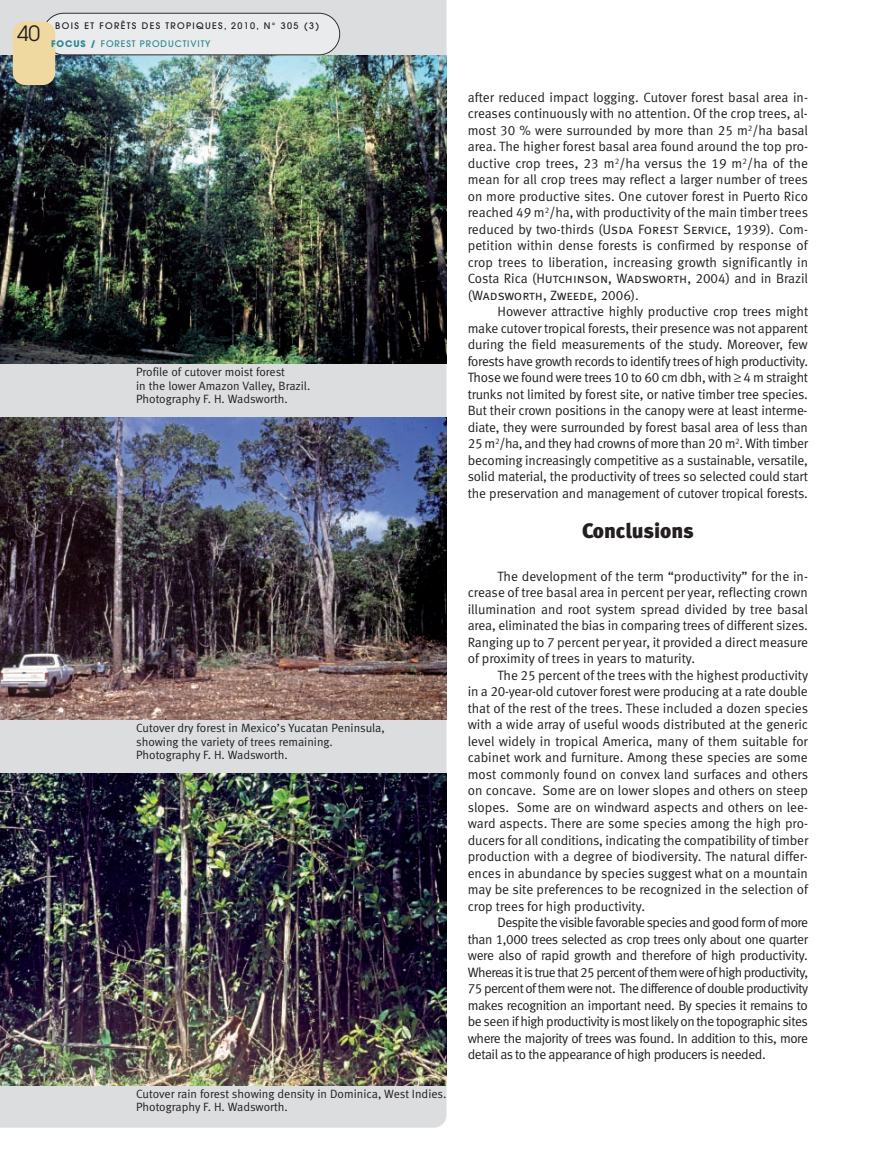
<style>
.page{position:relative;width:893px;height:1149px;background:#fff}
.page>*{position:absolute;margin:0;border:0;box-sizing:border-box;transform-origin:0 0}
.t1{font:21px "Meta Black LF";letter-spacing:-.005em;color:#231f20}
.t2{font:21px "Avant Garde";color:#231f20}
.t3{font:13.5px/16.5px "Meta Normal LF";letter-spacing:-.005em;color:#231f20;text-align:justify}
.t4{font:13.5px "Meta Normal LF Caps";letter-spacing:-.005em;color:#231f20}
.t5{font:12px/13.5px "Meta Normal LF";color:#231f20}
.t6{font:500 9px/18px "Avant Garde";letter-spacing:.15em;color:#231f20}
.s1{font-weight:700;color:#2c8993}
.s2{color:#2c8993}
.s3{font-family:"Meta Normal LF Caps"}
.s4{font-family:"Meta Normal LF"}
</style>
<div class="page">
<div style="left:0;top:0;width:446px;height:1127px;background:#dcdddf"></div>
<img style="left:0;top:55px;width:446px;height:308px">
<img style="left:0;top:772px;width:446px;height:312px">
<img style="left:0;top:417px;width:446px;height:302px">
<svg style="left:43px;top:13px;width:297px;height:42px;background:#e2e3e4"></svg>
<div style="left:13px;top:21px;width:42px;height:64px;background:#f0d9a0;border-radius:13px"></div>
<h1 class="t2" style="left:17px;top:26px;width:25px">40</h1>
<p class="t6" style="left:51px;top:18px;width:270px;text-indent:4px">BOIS ET FORÊTS DES TROPIQUES, 2010, N° 305 (3)<br><span class="s1">FOCUS /</span> <span class="s2">FOREST PRODUCTIVITY</span></p>
<p class="t5" style="left:136px;top:366px;width:176px">Profile of cutover moist forest<br>in the lower Amazon Valley, Brazil.<br>Photography F. H. Wadsworth.</p>
<p class="t5" style="left:136px;top:722px;width:250px">Cutover dry forest in Mexico’s Yucatan Peninsula, showing the variety of trees remaining.<br>Photography F. H. Wadsworth.</p>
<p class="t5" style="left:136px;top:1087px;width:312px">Cutover rain forest showing density in Dominica, West Indies.<br>Photography F. H. Wadsworth.</p>
<p class="t3" style="left:468px;top:90px;width:342px">after reduced impact logging. Cutover forest basal area in&shy;creases continuously with no attention. Of the crop trees, al&shy;most 30 % were surrounded by more than 25 m<sup>2</sup>/ha basal area. The higher forest basal area found around the top pro&shy;ductive crop trees, 23 m<sup>2</sup>/ha versus the 19 m<sup>2</sup>/ha of the mean for all crop trees may reflect a larger number of trees on more productive sites. One cutover forest in Puerto Rico reached 49 m<sup>2</sup>/ha, with productivity of the main timber trees reduced by two-thirds (<span class="s3">Usda Forest Service, 1939</span>). Com&shy;petition within dense forests is confirmed by response of crop trees to liberation, increasing growth significantly in Costa Rica (H<span class="s3">utchinson</span>, W<span class="s3">adsworth,</span> 2004) and in Brazil</p>
<p class="t4" style="left:468px;top:290px;width:173px"><span class="s4">(</span>Wadsworth, Zweede, <span class="s4">2006).</span></p>
<p class="t3" style="left:468px;top:304px;width:342px;text-indent:30px">However attractive highly productive crop trees might make cutover tropical forests, their presence was not apparent during the field measurements of the study. Moreover, few forests have growth records to identify trees of high productivity.<br>Those we found were trees 10 to 60 cm dbh, with ≥ 4 m straight trunks not limited by forest site, or native timber tree species.<br>But their crown positions in the canopy were at least interme&shy;diate, they were surrounded by forest basal area of less than 25 m<sup>2</sup>/ha, and they had crowns of more than 20 m<sup>2</sup>. With timber becoming increasingly competitive as a sustainable, versatile, solid material, the productivity of trees so selected could start the preservation and management of cutover tropical forests.</p>
<h1 class="t1" style="left:582px;top:524px;width:113px">Conclusions</h1>
<p class="t3" style="left:468px;top:568px;width:342px;text-indent:30px">The development of the term “productivity” for the in&shy;crease of tree basal area in percent per year, reflecting crown illumination and root system spread divided by tree basal area, eliminated the bias in comparing trees of different sizes.<br>Ranging up to 7 percent per year, it provided a direct measure of proximity of trees in years to maturity.</p>
<p class="t3" style="left:468px;top:667px;width:342px;text-indent:30px">The 25 percent of the trees with the highest productivity in a 20-year-old cutover forest were producing at a rate double that of the rest of the trees. These included a dozen species with a wide array of useful woods distributed at the generic level widely in tropical America, many of them suitable for cabinet work and furniture. Among these species are some most commonly found on convex land surfaces and others on concave. Some are on lower slopes and others on steep slopes. Some are on windward aspects and others on lee&shy;ward aspects. There are some species among the high pro&shy;ducers for all conditions, indicating the compatibility of timber production with a degree of biodiversity. The natural differ&shy;ences in abundance by species suggest what on a mountain may be site preferences to be recognized in the selection of crop trees for high productivity.</p>
<p class="t3" style="left:468px;top:915px;width:342px;text-indent:30px">Despite the visible favorable species and good form of more than 1,000 trees selected as crop trees only about one quarter were also of rapid growth and therefore of high productivity.<br>Whereas it is true that 25 percent of them were of high productivity, 75 percent of them were not. The difference of double productivity makes recognition an important need. By species it remains to be seen if high productivity is most likely on the topographic sites where the majority of trees was found. In addition to this, more detail as to the appearance of high producers is needed.</p>
</div>
